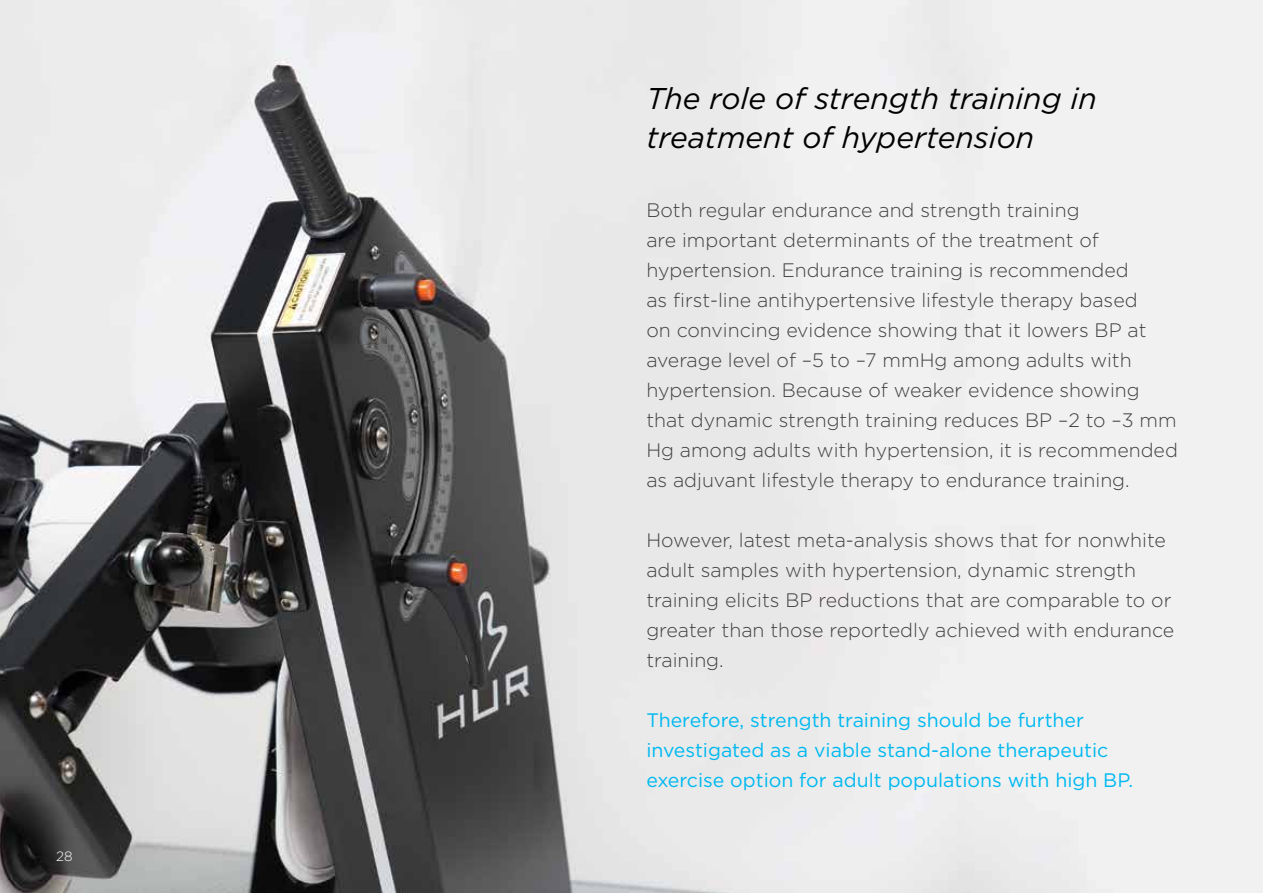
<style>
.page{position:relative;width:1263px;height:893px;background:#fff}
.page>*{position:absolute;margin:0;border:0;box-sizing:border-box;transform-origin:0 0}
.t1{font:italic 30px/39px "Gotham";color:#000}
.t2{font:300 19.5px/30px "Gotham";color:#414042}
.t3{font:19.5px/30px "Gotham";color:#00b9f1}
.t4{font:300 13.5px "Gotham";color:#fff}
</style>
<div class="page">
<img style="left:0;top:0;width:1263px;height:893px">
<p class="t4" style="left:56px;top:848px;width:18px">28</p>
<h1 class="t1" style="left:646px;top:78px;width:452px">The role of strength training in treatment of hypertension</h1>
<p class="t2" style="left:646px;top:195px;width:533px">Both regular endurance and strength training<br>are important determinants of the treatment of hypertension. Endurance training is recommended<br>as first-line antihypertensive lifestyle therapy based<br>on convincing evidence showing that it lowers BP at average level of –5 to –7 mmHg among adults with hypertension. Because of weaker evidence showing that dynamic strength training reduces BP –2 to –3 mm Hg among adults with hypertension, it is recommended as adjuvant lifestyle therapy to endurance training.</p>
<p class="t2" style="left:646px;top:525px;width:529px">However, latest meta-analysis shows that for nonwhite adult samples with hypertension, dynamic strength training elicits BP reductions that are comparable to or greater than those reportedly achieved with endurance training.</p>
<p class="t3" style="left:646px;top:705px;width:488px">Therefore, strength training should be further investigated as a viable stand-alone therapeutic exercise option for adult populations with high BP.</p>
</div>
